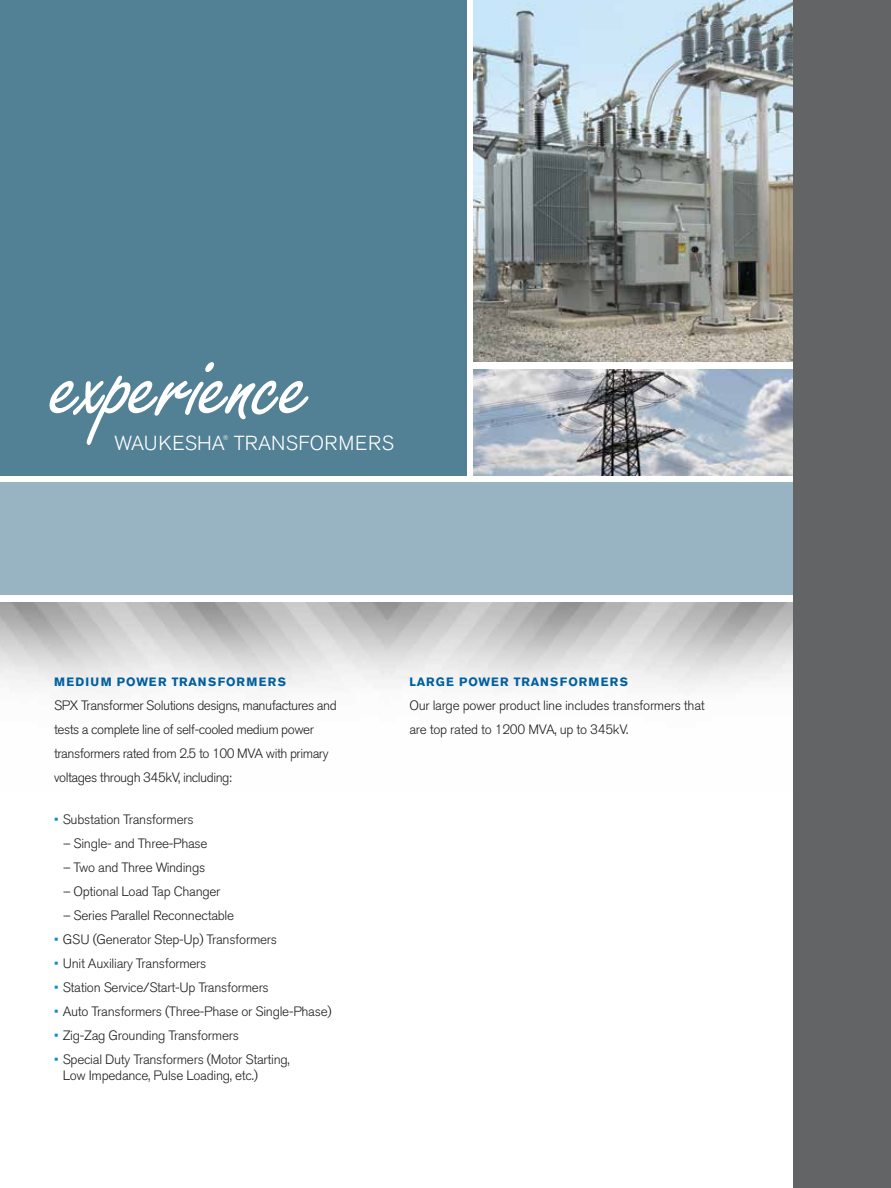
<style>
.page{position:relative;width:891px;height:1188px;background:#fff}
.page>*{position:absolute;margin:0;border:0;box-sizing:border-box;transform-origin:0 0}
.t1{font:108px "Freestyle Script";letter-spacing:-.02em;color:#fff}
.t2{font:300 20.1px "Akzidenz Grotesk BE";letter-spacing:.02em;color:#fff}
.t3{font:300 13.5px/24px "Akzidenz Grotesk BE";letter-spacing:-.02em;color:#231f20}
.t4{font:700 12px "Akzidenz Grotesk BE";letter-spacing:.11em;color:#005f9e}
.t5{font:700 12px "Akzidenz Grotesk BE";letter-spacing:.09em;color:#005f9e}
.t6{font:300 7.05px "Akzidenz Grotesk BE";color:#fff}
.s1{color:#008ccf}
</style>
<div class="page">
<div style="left:0;top:483px;width:795px;height:112px;background:#98b4c2"></div>
<img style="left:0;top:603px;width:794px;height:188px">
<img style="left:473px;top:0;width:321px;height:362px">
<div style="left:0;top:0;width:466px;height:475px;background:#528095"></div>
<img style="left:473px;top:369px;width:321px;height:106px">
<div style="left:794px;top:0;width:97px;height:1188px;background:#636466"></div>
<h1 class="t1" style="left:54px;top:325px;width:260px">experience</h1>
<p class="t6" style="left:223px;top:434px;width:7px">®</p>
<h2 class="t2" style="left:114px;top:432px;width:281px">WAUKESHA TRANSFORMERS</h2>
<p class="t4" style="left:54px;top:675px;width:233px">MEDIUM POWER TRANSFORMERS</p>
<p class="t3" style="left:54px;top:693px;width:284px">SPX Transformer Solutions designs, manufactures and tests a complete line of self-cooled medium power transformers rated from 2.5 to 100 MVA with primary voltages through 345kV, including:</p>
<p class="t3" style="left:54px;top:807px;width:141px"><span class="s1">•</span> Substation Transformers</p>
<p class="t3" style="left:63px;top:831px;width:146px">– Single- and Three-Phase</p>
<p class="t3" style="left:63px;top:855px;width:144px">– Two and Three Windings</p>
<p class="t3" style="left:63px;top:879px;width:159px">– Optional Load Tap Changer</p>
<p class="t3" style="left:63px;top:903px;width:173px">– Series Parallel Reconnectable</p>
<p class="t3" style="left:54px;top:927px;width:225px"><span class="s1">•</span> GSU (Generator Step-Up) Transformers</p>
<p class="t3" style="left:54px;top:951px;width:154px"><span class="s1">•</span> Unit Auxiliary Transformers</p>
<p class="t3" style="left:54px;top:975px;width:216px"><span class="s1">•</span> Station Service/Start-Up Transformers</p>
<p class="t3" style="left:54px;top:999px;width:279px"><span class="s1">•</span> Auto Transformers (Three-Phase or Single-Phase)</p>
<p class="t3" style="left:54px;top:1023px;width:186px"><span class="s1">•</span> Zig-Zag Grounding Transformers</p>
<p class="t3" style="left:63px;top:1051px;width:229px;line-height:16.5px;text-indent:-9px"><span class="s1">•</span> Special Duty Transformers (Motor Starting,<br>Low Impedance, Pulse Loading, etc.)</p>
<p class="t5" style="left:409px;top:675px;width:220px">LARGE POWER TRANSFORMERS</p>
<p class="t3" style="left:409px;top:693px;width:297px">Our large power product line includes transformers that are top rated to 1200 MVA, up to 345kV.</p>
</div>
